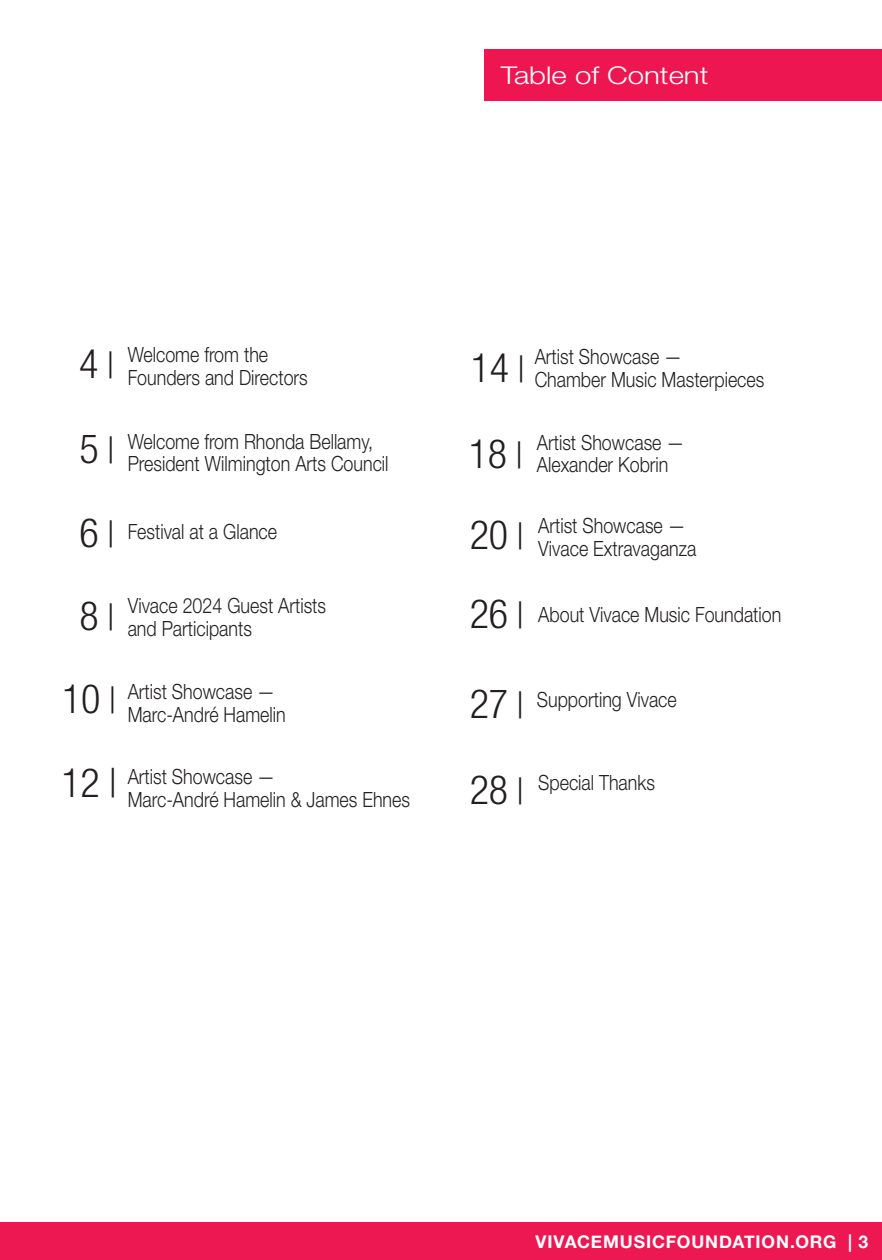
<style>
.page{position:relative;width:882px;height:1260px;background:#fff}
.page>*{position:absolute;margin:0;border:0;box-sizing:border-box;transform-origin:0 0}
.body_text{font:300 condensed 40.25px "Helvetica Neue LT Std";letter-spacing:-.01em;color:#231f20}
.body_text-2{font:300 24.5px "Helvetica Neue LT Std";color:#fff;scale:1.2 1}
.body_text-3{font:300 21px/22.8px "Helvetica Neue LT Std";color:#231f20;scale:.85 1}
.t1{font:700 17.5px "Helvetica Neue";letter-spacing:.05em;color:#fff}
.s1{font-size:36.75px}
</style>
<div class="page">
<div style="left:0;top:1222px;width:882px;height:38px;background:#ed1852"></div>
<div style="left:484px;top:50px;width:398px;height:51px;background:#ed1651"></div>
<p class="body_text-2" style="left:501px;top:61px;width:174px">Table of Content</p>
<p class="body_text" style="left:79px;top:341px;width:37px">4 <span class="s1">|</span></p>
<p class="body_text-3" style="left:128px;top:343px;width:213px">Welcome from the<br>Founders and Directors</p>
<p class="body_text" style="left:471px;top:344px;width:56px">14 <span class="s1">|</span></p>
<p class="body_text-3" style="left:535px;top:345px;width:272px">Artist Showcase —<br>Chamber Music Masterpieces</p>
<p class="body_text" style="left:79px;top:425px;width:37px">5<span class="s1">|</span></p>
<p class="body_text-3" style="left:128px;top:429px;width:290px">Welcome from Rhonda Bellamy,</p>
<p class="body_text-3" style="left:128px;top:452px;width:308px">President Wilmington Arts Council</p>
<p class="body_text" style="left:469px;top:431px;width:56px">18 <span class="s1">|</span></p>
<p class="body_text-3" style="left:537px;top:430px;width:175px">Artist Showcase —<br>Alexander Kobrin</p>
<p class="body_text" style="left:79px;top:509px;width:37px">6 <span class="s1">|</span></p>
<p class="body_text-3" style="left:128px;top:520px;width:177px">Festival at a Glance</p>
<p class="body_text" style="left:470px;top:511px;width:56px">20 <span class="s1">|</span></p>
<p class="body_text-3" style="left:538px;top:514px;width:188px">Artist Showcase —<br>Vivace Extravaganza</p>
<p class="body_text" style="left:79px;top:593px;width:37px">8 <span class="s1">|</span></p>
<p class="body_text-3" style="left:128px;top:594px;width:235px">Vivace 2024 Guest Artists and Participants</p>
<p class="body_text" style="left:470px;top:591px;width:56px">26 <span class="s1">|</span></p>
<p class="body_text-3" style="left:538px;top:602px;width:288px">About Vivace Music Foundation</p>
<p class="body_text" style="left:62px;top:676px;width:56px">10 <span class="s1">|</span></p>
<p class="body_text-3" style="left:128px;top:680px;width:187px">Artist Showcase —<br>Marc-André Hamelin</p>
<p class="body_text" style="left:470px;top:680px;width:56px">27 <span class="s1">|</span></p>
<p class="body_text-3" style="left:537px;top:688px;width:166px">Supporting Vivace</p>
<p class="body_text" style="left:61px;top:760px;width:58px">12 |</p>
<p class="body_text-3" style="left:128px;top:765px;width:334px">Artist Showcase —<br>Marc-André Hamelin &amp; James Ehnes</p>
<p class="body_text" style="left:470px;top:767px;width:56px">28 <span class="s1">|</span></p>
<p class="body_text-3" style="left:538px;top:771px;width:139px">Special Thanks</p>
<p class="t1" style="left:535px;top:1228px;width:334px">VIVACEMUSICFOUNDATION.ORG | 3</p>
</div>
